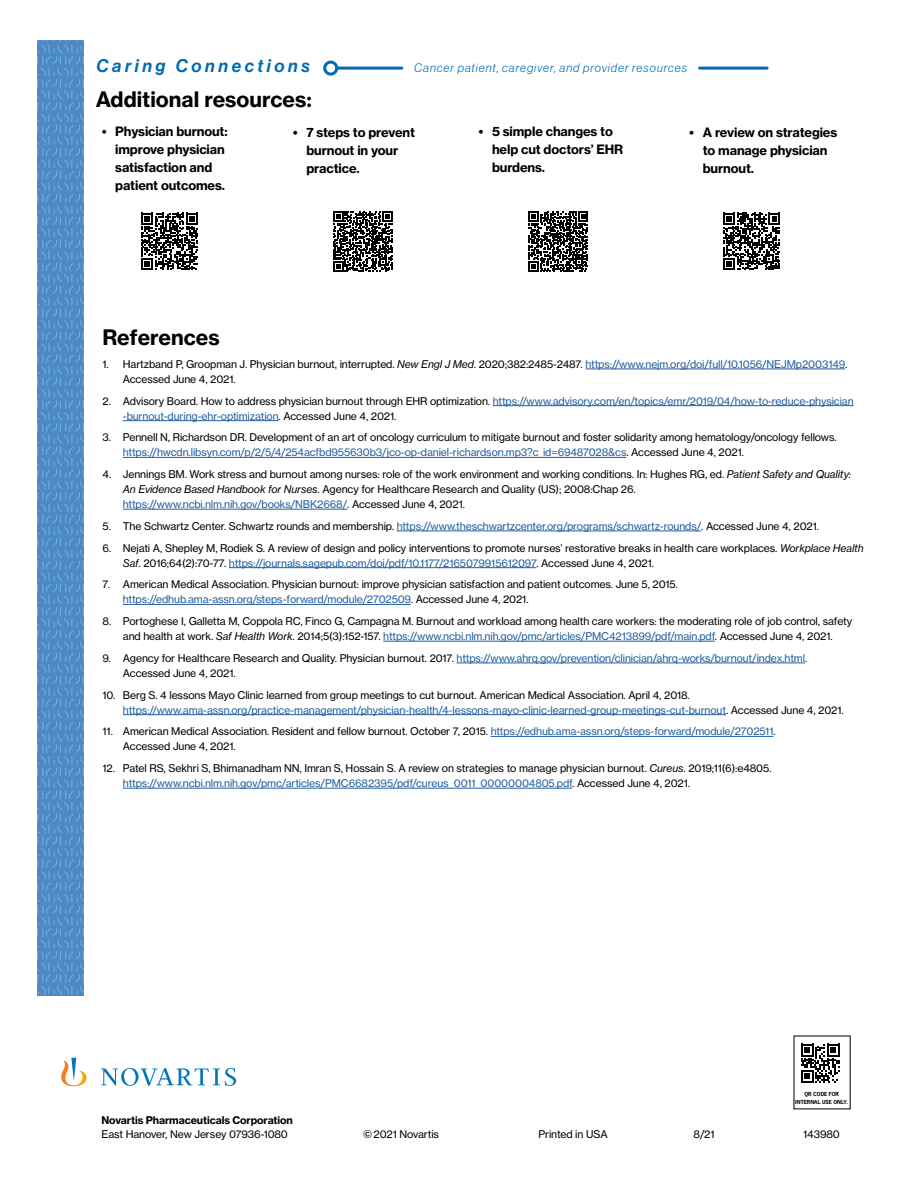
<style>
.page{position:relative;width:918px;height:1188px;background:#fff}
.page>*{position:absolute;margin:0;border:0;box-sizing:border-box;transform-origin:0 0}
.t1{font:700 21px "Volta Modern Text 75";color:#000}
.t2{font:18px "Volta Modern Display 66 Medium Ita";letter-spacing:.2em;color:#006bb1}
.t3{font:700 12.75px/18px "Volta Modern Text 75";letter-spacing:-.01em;color:#000}
.t4{font:12px "Volta Modern Display 46 Light Ita";letter-spacing:.08em;color:#006bb1}
.t5{font:10.5px/15px "Volta Modern Text 55 Roman";letter-spacing:-.01em;color:#000}
.t6{font:10.5px/15px "Volta Modern Text 55 Roman";letter-spacing:-.01em;color:#215e9e}
.t7{font:700 10.5px "Volta Modern Text 75";letter-spacing:-.01em;color:#000}
.t8{font:700 5.25px/7.8px "News Gothic Std";letter-spacing:.01em;color:#000;text-align:center}
.s1{font-family:"Volta Modern Text 56";font-style:italic}
.s2{color:#215e9e}
.s3{color:#000}
</style>
<div class="page">
<svg style="left:38px;top:40px;width:45px;height:956px;background:#528dc6"></svg>
<hr style="left:585px;top:369px;width:260px;height:1px;background:#215e9e">
<hr style="left:493px;top:405px;width:361px;height:1px;background:#215e9e">
<hr style="left:123px;top:420px;width:156px;height:1px;background:#215e9e">
<hr style="left:123px;top:457px;width:503px;height:1px;background:#215e9e">
<hr style="left:123px;top:509px;width:224px;height:1px;background:#215e9e">
<hr style="left:397px;top:531px;width:304px;height:1px;background:#215e9e">
<hr style="left:229px;top:567px;width:307px;height:1px;background:#215e9e">
<hr style="left:123px;top:604px;width:288px;height:1px;background:#215e9e">
<hr style="left:383px;top:641px;width:332px;height:1px;background:#215e9e">
<hr style="left:457px;top:663px;width:348px;height:1px;background:#215e9e">
<hr style="left:123px;top:714px;width:603px;height:1px;background:#215e9e">
<hr style="left:491px;top:736px;width:282px;height:1px;background:#215e9e">
<hr style="left:123px;top:788px;width:449px;height:1px;background:#215e9e">
<svg style="left:801px;top:1044px;width:39px;height:39px"></svg>
<svg style="left:61px;top:1058px;width:175px;height:28px"></svg>
<hr style="left:337px;top:67px;width:65px;height:3px;background:#006bb1">
<div style="left:323px;top:61px;width:15px;height:15px;border:3px solid #006bb1;border-radius:50%"></div>
<hr style="left:700px;top:67px;width:67px;height:3px;background:#006bb1">
<svg style="left:141px;top:213px;width:57px;height:57px"></svg>
<svg style="left:333px;top:212px;width:60px;height:59px"></svg>
<svg style="left:529px;top:212px;width:59px;height:59px"></svg>
<svg style="left:723px;top:213px;width:57px;height:57px"></svg>
<h2 class="t2" style="left:96px;top:56px;width:215px">Caring Connections</h2>
<p class="t4" style="left:414px;top:61px;width:274px">Cancer patient, caregiver, and provider resources</p>
<h1 class="t1" style="left:96px;top:86px;width:218px">Additional resources:</h1>
<p class="t3" style="left:115px;top:122px;width:114px;text-indent:-14px">• Physician burnout: improve physician satisfaction and patient outcomes.</p>
<p class="t3" style="left:306px;top:124px;width:110px;text-indent:-14px">• 7 steps to prevent burnout in your practice.</p>
<p class="t3" style="left:492px;top:122px;width:133px;text-indent:-14px">• 5 simple changes to help cut doctors’ EHR burdens.</p>
<p class="t3" style="left:703px;top:124px;width:136px;text-indent:-14px">• A review on strategies to manage physician burnout.</p>
<h1 class="t1" style="left:102px;top:325px;width:119px">References</h1>
<p class="t5" style="left:123px;top:356px;width:726px;text-indent:-20px">1. Hartzband P, Groopman J. Physician burnout, interrupted. <span class="s1">New Engl J Med</span>. 2020;382:2485-2487. <span class="s2">https://www.nejm.org/doi/full/10.1056/NEJMp2003149</span>.<br>Accessed June 4, 2021.</p>
<p class="t6" style="left:123px;top:393px;width:732px;text-indent:-20px"><span class="s3">2. Advisory Board. How to address physician burnout through EHR optimization.</span> https://www.advisory.com/en/topics/emr/2019/04/how-to-reduce-physician -burnout-during-ehr-optimization<span class="s3">. Accessed June 4, 2021.</span></p>
<p class="t5" style="left:123px;top:430px;width:715px;text-indent:-20px">3. Pennell N, Richardson DR. Development of an art of oncology curriculum to mitigate burnout and foster solidarity among hematology/oncology fellows. <span class="s2">https://hwcdn.libsyn.com/p/2/5/4/254acfbd955630b3/jco-op-daniel-richardson.mp3?c_id=69487028&amp;cs</span>. Accessed June 4, 2021.</p>
<p class="t5" style="left:123px;top:467px;width:730px;text-indent:-20px">4. Jennings BM. Work stress and burnout among nurses: role of the work environment and working conditions. In: Hughes RG, ed. <span class="s1">Patient Safety and Quality:<br>An Evidence Based Handbook for Nurses</span>. Agency for Healthcare Research and Quality (US); 2008:Chap 26. <span class="s2">https://www.ncbi.nlm.nih.gov/books/NBK2668/</span>. Accessed June 4, 2021.</p>
<p class="t5" style="left:103px;top:518px;width:718px">5. The Schwartz Center. Schwartz rounds and membership. <span class="s2">https://www.theschwartzcenter.org/programs/schwartz-rounds/</span>. Accessed June 4, 2021.</p>
<p class="t5" style="left:123px;top:540px;width:742px;text-indent:-20px">6. Nejati A, Shepley M, Rodiek S. A review of design and policy interventions to promote nurses’ restorative breaks in health care workplaces. <span class="s1">Workplace Health<br>Saf</span>. 2016;64(2):70-77. <span class="s2">https://journals.sagepub.com/doi/pdf/10.1177/2165079915612097</span>. Accessed June 4, 2021.</p>
<p class="t5" style="left:123px;top:577px;width:556px;text-indent:-20px">7. American Medical Association. Physician burnout: improve physician satisfaction and patient outcomes. June 5, 2015. <span class="s2">https://edhub.ama-assn.org/steps-forward/module/2702509</span>. Accessed June 4, 2021.</p>
<p class="t5" style="left:103px;top:614px;width:751px;text-align:center">8. Portoghese I, Galletta M, Coppola RC, Finco G, Campagna M. Burnout and workload among health care workers: the moderating role of job control, safety and health at work. <span class="s1">Saf Health Work</span>. 2014;5(3):152-157. <span class="s2">https://www.ncbi.nlm.nih.gov/pmc/articles/PMC4213899/pdf/main.pdf</span>. Accessed June 4, 2021.</p>
<p class="t5" style="left:123px;top:650px;width:686px;text-indent:-20px">9. Agency for Healthcare Research and Quality. Physician burnout. 2017. <span class="s2">https://www.ahrq.gov/prevention/clinician/ahrq-works/burnout/index.html</span>.<br>Accessed June 4, 2021.</p>
<p class="t5" style="left:123px;top:687px;width:722px;text-indent:-20px">10. Berg S. 4 lessons Mayo Clinic learned from group meetings to cut burnout. American Medical Association. April 4, 2018. <span class="s2">https://www.ama-assn.org/practice-management/physician-health/4-lessons-mayo-clinic-learned-group-meetings-cut-burnout</span>. Accessed June 4, 2021.</p>
<p class="t5" style="left:123px;top:724px;width:654px;text-indent:-20px">11. American Medical Association. Resident and fellow burnout. October 7, 2015. <span class="s2">https://edhub.ama-assn.org/steps-forward/module/2702511</span>.<br>Accessed June 4, 2021.</p>
<p class="t5" style="left:123px;top:761px;width:650px;text-indent:-20px">12. Patel RS, Sekhri S, Bhimanadham NN, Imran S, Hossain S. A review on strategies to manage physician burnout. <span class="s1">Cureus</span>. 2019;11(6):e4805. <span class="s2">https://www.ncbi.nlm.nih.gov/pmc/articles/PMC6682395/pdf/cureus‐0011‐00000004805.pdf</span>. Accessed June 4, 2021.</p>
<p class="t8" style="left:795px;top:1090px;width:54px">QR CODE FOR<br>INTERNAL USE ONLY.</p>
<p class="t7" style="left:102px;top:1114px;width:193px">Novartis Pharmaceuticals Corporation</p>
<p class="t5" style="left:102px;top:1126px;width:188px">East Hanover, New Jersey 07936-1080</p>
<p class="t5" style="left:363px;top:1126px;width:77px">©2021 Novartis</p>
<p class="t5" style="left:538px;top:1126px;width:71px">Printed in USA</p>
<p class="t5" style="left:694px;top:1126px;width:22px">8/21</p>
<p class="t5" style="left:803px;top:1126px;width:38px">143980</p>
</div>
